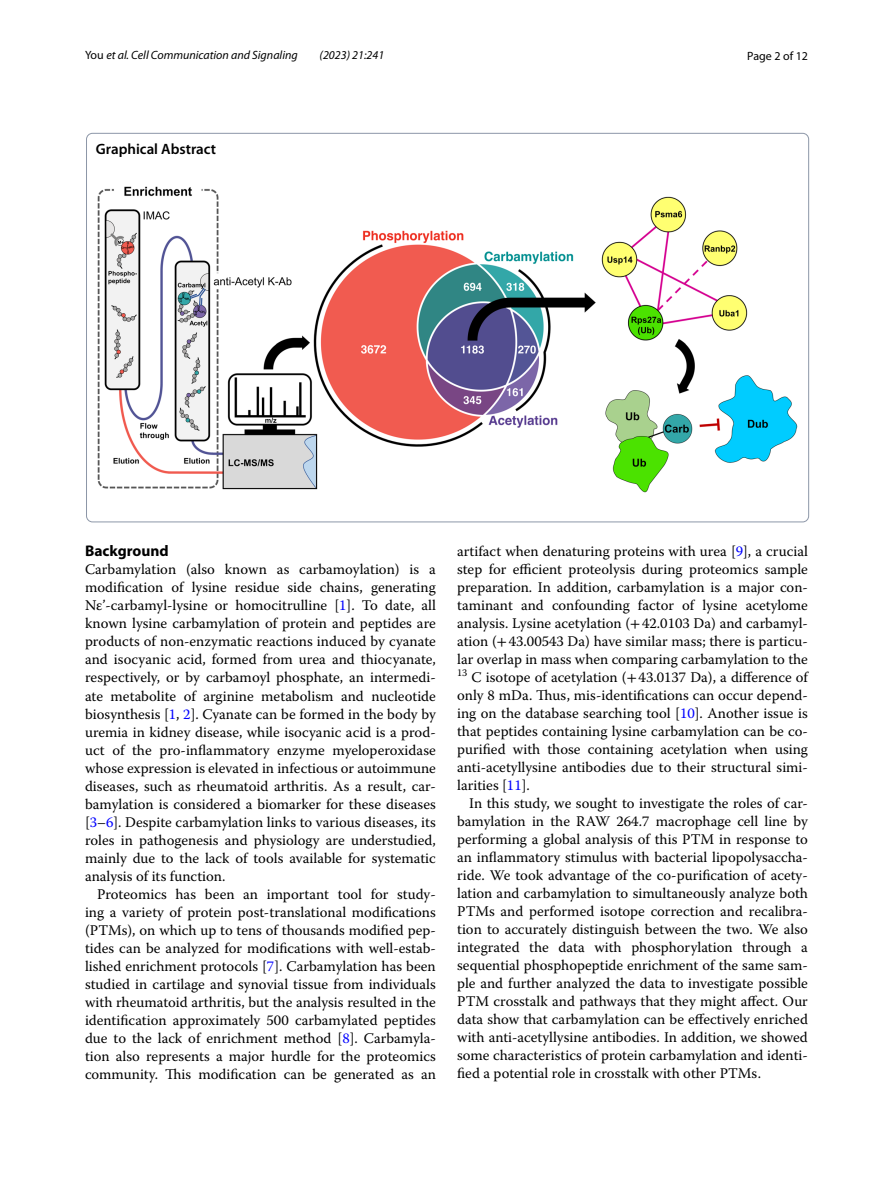
<style>
.page{position:relative;width:893px;height:1187px;background:#fff}
.page>*{position:absolute;margin:0;border:0;box-sizing:border-box;transform-origin:0 0}
.t1{font:700 15.45px "Myriad Pro";color:#000}
.t2{font:600 15px "Myriad Pro";color:#000}
.t3{font:14.7px/18px "Warnock Pro";color:#000;text-align:justify}
.t4{font:italic 12px "Myriad Pro";color:#000}
.t5{font:12px "Myriad Pro";color:#000}
.s1{font-style:normal}
.s2{color:#00f}
.s3{font-family:"STIX"}
</style>
<div class="page">
<img style="left:97px;top:186px;width:701px;height:306px">
<p class="t4" style="left:85px;top:48px;width:214px"><span class="s1">You</span> et al. Cell Communication and Signaling</p>
<p class="t4" style="left:320px;top:48px;width:66px">(2023) 21:241</p>
<p class="t5" style="left:747px;top:48px;width:62px">Page 2 of 12</p>
<p class="t2" style="left:96px;top:139px;width:122px">Graphical Abstract</p>
<p class="t1" style="left:85px;top:541px;width:85px">Background</p>
<p class="t3" style="left:85px;top:560px;width:352px">Carbamylation (also known as carbamoylation) is a modification of lysine residue side chains, generating Nε’-carbamyl-lysine or homocitrulline [<span class="s2">1</span>]. To date, all known lysine carbamylation of protein and peptides are products of non-enzymatic reactions induced by cyanate and isocyanic acid, formed from urea and thiocyanate, respectively, or by carbamoyl phosphate, an intermedi&shy;ate metabolite of arginine metabolism and nucleotide biosynthesis [<span class="s2">1</span>, <span class="s2">2</span>]. Cyanate can be formed in the body by uremia in kidney disease, while isocyanic acid is a prod&shy;uct of the pro-inflammatory enzyme myeloperoxidase whose expression is elevated in infectious or autoimmune diseases, such as rheumatoid arthritis. As a result, car&shy;bamylation is considered a biomarker for these diseases [<span class="s2">3</span>–<span class="s2">6</span>]. Despite carbamylation links to various diseases, its roles in pathogenesis and physiology are understudied, mainly due to the lack of tools available for systematic analysis of its function.</p>
<p class="t3" style="left:85px;top:884px;width:352px;text-indent:12px">Proteomics has been an important tool for study&shy;ing a variety of protein post-translational modifications (PTMs), on which up to tens of thousands modified pep&shy;tides can be analyzed for modifications with well-estab&shy;lished enrichment protocols [<span class="s2">7</span>]. Carbamylation has been studied in cartilage and synovial tissue from individuals with rheumatoid arthritis, but the analysis resulted in the identification approximately 500 carbamylated peptides due to the lack of enrichment method [<span class="s2">8</span>]. Carbamyla&shy;tion also represents a major hurdle for the proteomics community. This modification can be generated as an</p>
<p class="t3" style="left:457px;top:541px;width:352px">artifact when denaturing proteins with urea [<span class="s2">9</span>], a crucial step for efficient proteolysis during proteomics sample preparation. In addition, carbamylation is a major con&shy;taminant and confounding factor of lysine acetylome analysis. Lysine acetylation (<span class="s3">+</span>42.0103 Da) and carbamyl&shy;ation (<span class="s3">+</span>43.00543 Da) have similar mass; there is particu&shy;lar overlap in mass when comparing carbamylation to the <sup>13</sup> C isotope of acetylation (<span class="s3">+</span>43.0137 Da), a difference of only 8 mDa. Thus, mis-identifications can occur depend&shy;ing on the database searching tool [<span class="s2">10</span>]. Another issue is that peptides containing lysine carbamylation can be co&shy;purified with those containing acetylation when using anti-acetyllysine antibodies due to their structural simi&shy;larities [<span class="s2">11</span>].</p>
<p class="t3" style="left:457px;top:793px;width:352px;text-indent:12px">In this study, we sought to investigate the roles of car&shy;bamylation in the RAW 264.7 macrophage cell line by performing a global analysis of this PTM in response to an inflammatory stimulus with bacterial lipopolysaccha&shy;ride. We took advantage of the co-purification of acety&shy;lation and carbamylation to simultaneously analyze both PTMs and performed isotope correction and recalibra&shy;tion to accurately distinguish between the two. We also integrated the data with phosphorylation through a sequential phosphopeptide enrichment of the same sam&shy;ple and further analyzed the data to investigate possible PTM crosstalk and pathways that they might affect. Our data show that carbamylation can be effectively enriched with anti-acetyllysine antibodies. In addition, we showed some characteristics of protein carbamylation and identi&shy;fied a potential role in crosstalk with other PTMs.</p>
</div>
